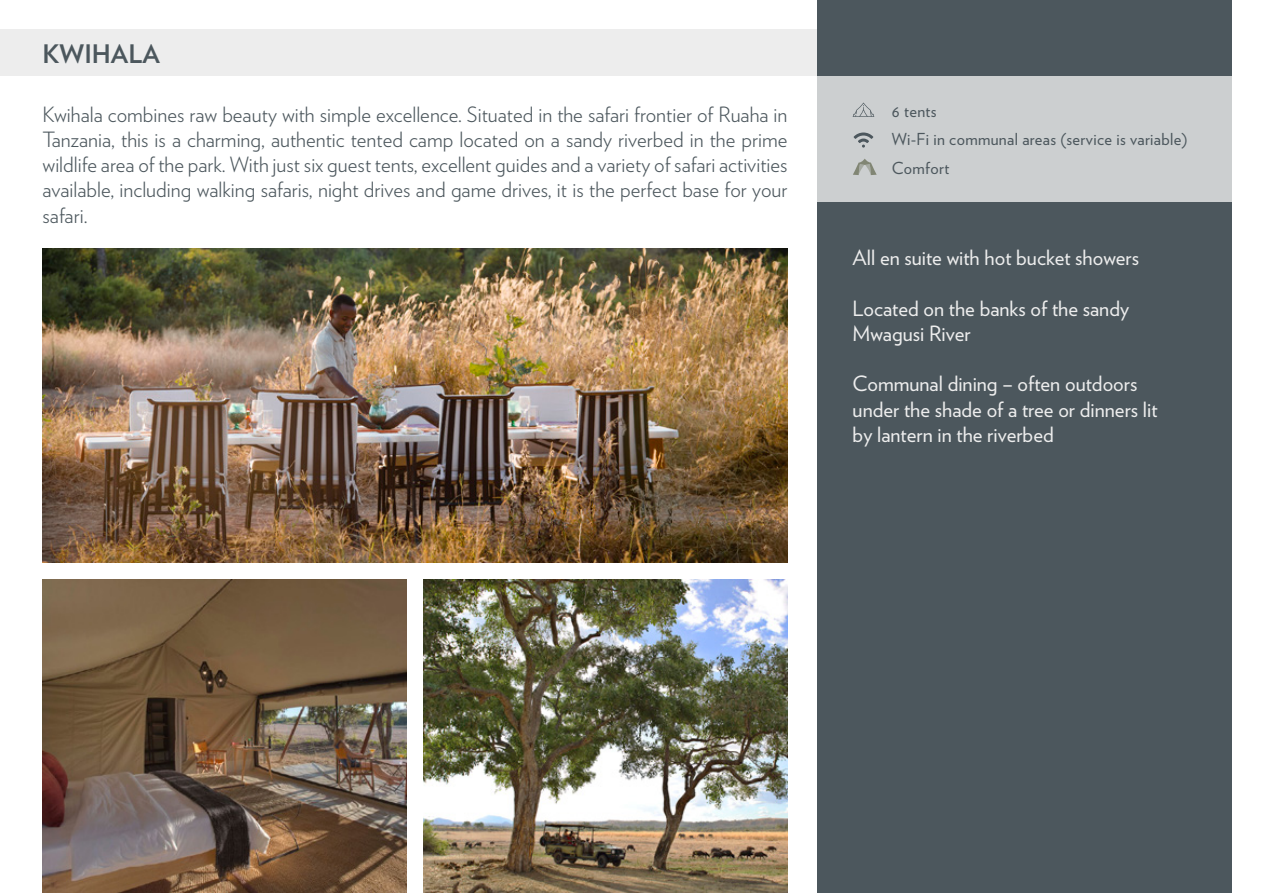
<style>
.page{position:relative;width:1263px;height:893px;background:#fff}
.page>*{position:absolute;margin:0;border:0;box-sizing:border-box;transform-origin:0 0}
.t1{font:700 25.5px "Verlag";color:#4c575d}
.t2{font:300 21px/25.2px "Verlag";color:#4c575d;text-align:justify}
.t3{font:21px/25.2px "Verlag";color:#ededed}
.t4{font:16.5px/28.8px "Verlag";letter-spacing:.02em;color:#4c575d}
</style>
<div class="page">
<div style="left:0;top:29px;width:853px;height:47px;background:#ededed"></div>
<div style="left:817px;top:0;width:415px;height:893px;background:#4c575d"></div>
<div style="left:817px;top:76px;width:415px;height:125px;background:#cccfd0"></div>
<img style="left:43px;top:579px;width:363px;height:314px">
<img style="left:423px;top:579px;width:364px;height:314px">
<img style="left:43px;top:249px;width:744px;height:313px">
<svg style="left:853px;top:159px;width:24px;height:16px"></svg>
<svg style="left:853px;top:103px;width:21px;height:14px"></svg>
<svg style="left:854px;top:133px;width:19px;height:15px"></svg>
<p class="t1" style="left:43px;top:34px;width:119px">KWIHALA</p>
<p class="t2" style="left:43px;top:100px;width:746px">Kwihala combines raw beauty with simple excellence. Situated in the safari frontier of Ruaha in Tanzania, this is a charming, authentic tented camp located on a sandy riverbed in the prime wildlife area of the park. With just six guest tents, excellent guides and a variety of safari activities available, including walking safaris, night drives and game drives, it is the perfect base for your safari.</p>
<p class="t4" style="left:892px;top:95px;width:297px">6 tents<br>Wi-Fi in communal areas (service is variable)<br>Comfort</p>
<p class="t3" style="left:853px;top:244px;width:288px">All en suite with hot bucket showers</p>
<p class="t3" style="left:853px;top:295px;width:278px">Located on the banks of the sandy<br>Mwagusi River</p>
<p class="t3" style="left:853px;top:370px;width:306px">Communal dining – often outdoors under the shade of a tree or dinners lit by lantern in the riverbed</p>
</div>
